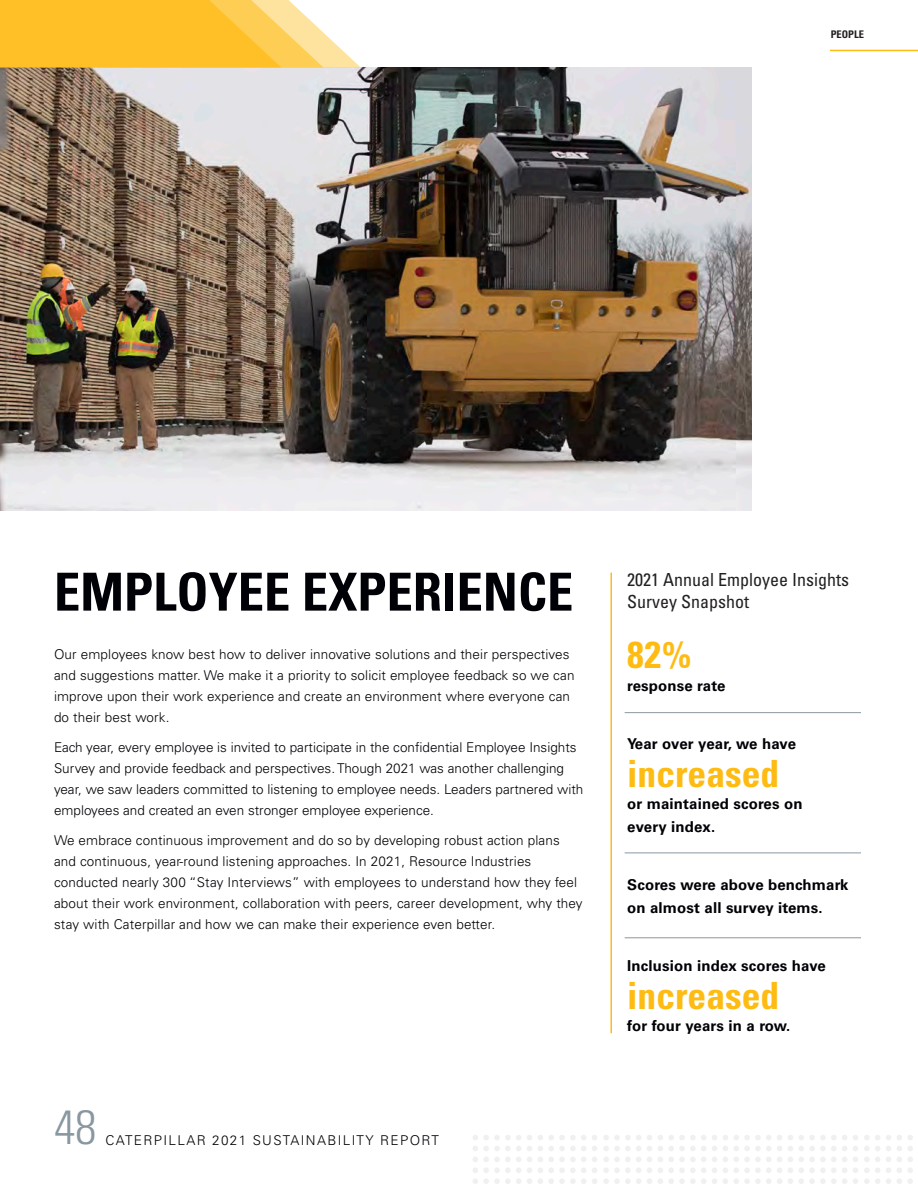
<style>
.page{position:relative;width:918px;height:1188px;background:#fff}
.page>*{position:absolute;margin:0;border:0;box-sizing:border-box;transform-origin:0 0}
.Title_H2{font:700 condensed 52.5px "Univers LT Std";color:#000106}
.t1{font:300 condensed 48px "Univers LT Std";color:#8897a0}
.t2{font:700 condensed 37.5px "Univers LT Std";color:#febb12}
.New_Body_Copy{font:condensed 18px/22.5px "Univers LT Std";color:#231f20}
.t3{font:700 15px/22.5px "Univers LT Std";letter-spacing:.01em;color:#000106}
.t4{font:700 15px "Univers LT Std";letter-spacing:-.01em;color:#000106}
.New_Body_Copy-2{font:300 13.5px/21px "Univers LT Std";letter-spacing:.01em;color:#000106}
.New_Body_Copy-3{font:300 13.5px "Univers LT Std";letter-spacing:.1em;color:#000106}
.t5{font:700 condensed 10.5px "Univers LT Std";color:#231f20}
</style>
<div class="page">
<img style="left:0;top:68px;width:752px;height:443px">
<svg style="left:0;top:0;width:361px;height:68px;background:#fdcb4e"></svg>
<hr style="left:830px;top:50px;width:88px;height:1px;background:#febb12">
<hr style="left:610px;top:573px;width:2px;height:460px;background:#febb12">
<hr style="left:625px;top:712px;width:236px;height:1px;background:#8897a0">
<hr style="left:625px;top:853px;width:236px;height:1px;background:#8897a0">
<hr style="left:625px;top:937px;width:236px;height:1px;background:#8897a0">
<svg style="left:788px;top:1135px;width:59px;height:5px"></svg>
<svg style="left:853px;top:1135px;width:5px;height:5px"></svg>
<svg style="left:788px;top:1146px;width:59px;height:5px"></svg>
<svg style="left:853px;top:1146px;width:5px;height:5px"></svg>
<svg style="left:788px;top:1157px;width:59px;height:5px"></svg>
<svg style="left:853px;top:1157px;width:5px;height:5px"></svg>
<svg style="left:788px;top:1168px;width:59px;height:16px"></svg>
<svg style="left:853px;top:1168px;width:5px;height:16px"></svg>
<svg style="left:864px;top:1135px;width:27px;height:5px"></svg>
<svg style="left:897px;top:1135px;width:16px;height:5px"></svg>
<svg style="left:864px;top:1146px;width:27px;height:5px"></svg>
<svg style="left:897px;top:1146px;width:16px;height:5px"></svg>
<svg style="left:864px;top:1157px;width:27px;height:5px"></svg>
<svg style="left:897px;top:1157px;width:16px;height:5px"></svg>
<svg style="left:864px;top:1168px;width:27px;height:16px"></svg>
<svg style="left:897px;top:1168px;width:16px;height:16px"></svg>
<svg style="left:603px;top:1135px;width:38px;height:5px"></svg>
<svg style="left:647px;top:1135px;width:5px;height:5px"></svg>
<svg style="left:658px;top:1135px;width:59px;height:5px"></svg>
<svg style="left:723px;top:1135px;width:59px;height:5px"></svg>
<svg style="left:603px;top:1146px;width:38px;height:5px"></svg>
<svg style="left:647px;top:1146px;width:5px;height:5px"></svg>
<svg style="left:658px;top:1146px;width:59px;height:5px"></svg>
<svg style="left:723px;top:1146px;width:59px;height:5px"></svg>
<svg style="left:603px;top:1157px;width:38px;height:5px"></svg>
<svg style="left:647px;top:1157px;width:5px;height:5px"></svg>
<svg style="left:658px;top:1157px;width:59px;height:5px"></svg>
<svg style="left:723px;top:1157px;width:59px;height:5px"></svg>
<svg style="left:603px;top:1168px;width:38px;height:16px"></svg>
<svg style="left:647px;top:1168px;width:5px;height:16px"></svg>
<svg style="left:658px;top:1168px;width:59px;height:16px"></svg>
<svg style="left:723px;top:1168px;width:59px;height:16px"></svg>
<svg style="left:473px;top:1135px;width:59px;height:5px"></svg>
<svg style="left:538px;top:1135px;width:59px;height:5px"></svg>
<svg style="left:473px;top:1146px;width:59px;height:5px"></svg>
<svg style="left:538px;top:1146px;width:59px;height:5px"></svg>
<svg style="left:473px;top:1157px;width:59px;height:5px"></svg>
<svg style="left:538px;top:1157px;width:59px;height:5px"></svg>
<svg style="left:473px;top:1168px;width:59px;height:16px"></svg>
<svg style="left:538px;top:1168px;width:59px;height:16px"></svg>
<p class="t5" style="left:831px;top:28px;width:35px">PEOPLE</p>
<h1 class="Title_H2" style="left:54px;top:560px;width:521px">EMPLOYEE EXPERIENCE</h1>
<p class="New_Body_Copy-2" style="left:54px;top:644px;width:522px">Our employees know best how to deliver innovative solutions and their perspectives and suggestions matter. We make it a priority to solicit employee feedback so we can improve upon their work experience and create an environment where everyone can do their best work.</p>
<p class="New_Body_Copy-2" style="left:54px;top:737px;width:531px">Each year, every employee is invited to participate in the confidential Employee Insights Survey and provide feedback and perspectives. Though 2021 was another challenging year, we saw leaders committed to listening to employee needs. Leaders partnered with employees and created an even stronger employee experience.</p>
<p class="New_Body_Copy-2" style="left:54px;top:830px;width:530px">We embrace continuous improvement and do so by developing robust action plans and continuous, year-round listening approaches. In 2021, Resource Industries conducted nearly 300 “Stay Interviews” with employees to understand how they feel about their work environment, collaboration with peers, career development, why they stay with Caterpillar and how we can make their experience even better.</p>
<h2 class="t1" style="left:54px;top:1099px;width:44px">48</h2>
<p class="New_Body_Copy-3" style="left:105px;top:1132px;width:335px">CATERPILLAR 2021 SUSTAINABILITY REPORT</p>
<p class="New_Body_Copy" style="left:627px;top:568px;width:223px">2021 Annual Employee Insights<br>Survey Snapshot</p>
<p class="t2" style="left:627px;top:632px;width:65px">82%</p>
<p class="t3" style="left:627px;top:675px;width:100px">response rate</p>
<p class="t4" style="left:627px;top:735px;width:170px">Year over year, we have</p>
<p class="t2" style="left:627px;top:751px;width:154px">increased</p>
<p class="t3" style="left:627px;top:793px;width:177px">or maintained scores on every index.</p>
<p class="t3" style="left:627px;top:874px;width:223px">Scores were above benchmark on almost all survey items.</p>
<p class="t3" style="left:627px;top:955px;width:200px">Inclusion index scores have</p>
<p class="t2" style="left:627px;top:973px;width:154px">increased</p>
<p class="t3" style="left:627px;top:1015px;width:165px">for four years in a row.</p>
</div>
